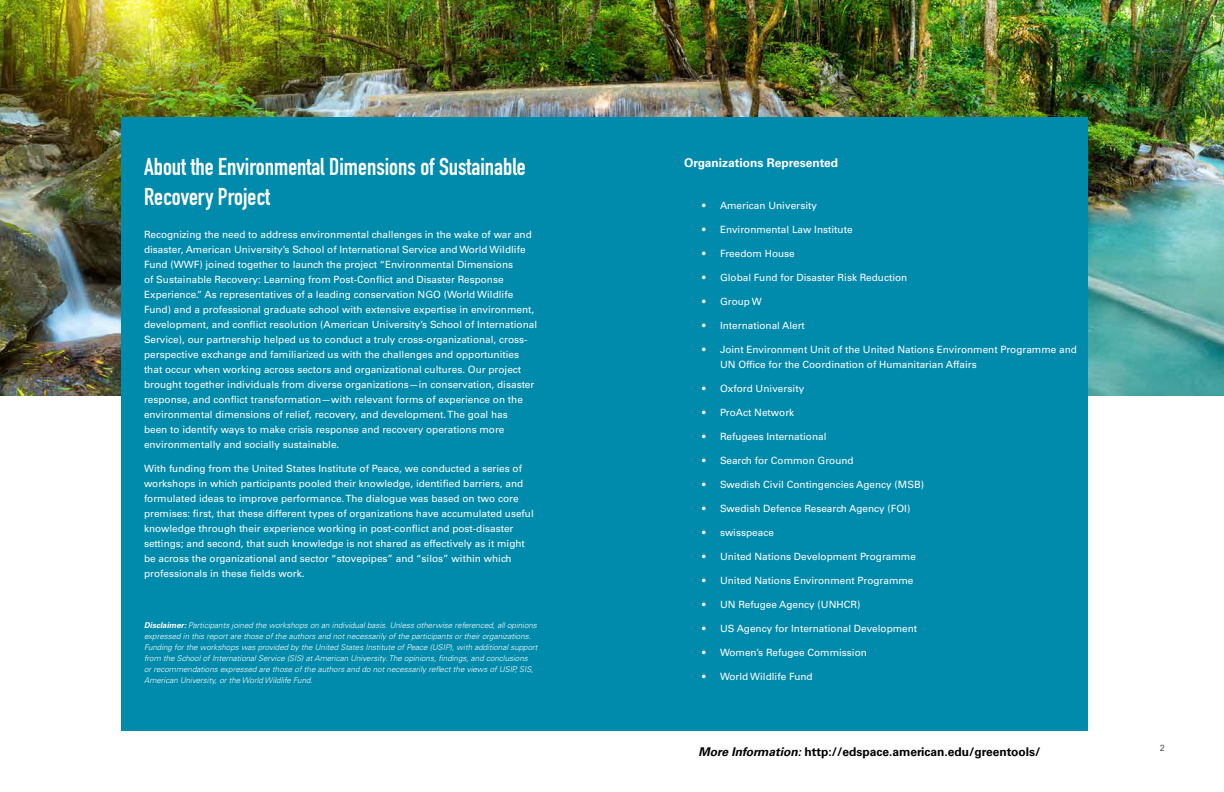
<style>
.page{position:relative;width:1224px;height:792px;background:#fff}
.page>*{position:absolute;margin:0;border:0;box-sizing:border-box;transform-origin:0 0}
.t1{font:700 24px/30px "DIN Condensed";color:#fff}
.t2{font:700 12px "Univers LT Std";color:#000}
.t3{font:700 12px "Univers LT Std";color:#fff}
.t4{font:10px/15px "Univers LT Std";color:#fff}
.t5{font:9px "Univers LT Std";color:#54565a}
.t6{font:italic 300 8px/11px "Univers LT Std";color:#fff}
.s1{font-weight:700}
.s2{font-style:italic}
</style>
<div class="page">
<img style="left:0;top:0;width:1224px;height:396px">
<div style="left:121px;top:117px;width:966px;height:613px;background:#008aab"></div>
<h1 class="t1" style="left:144px;top:152px;width:383px">About the Environmental Dimensions of Sustainable<br>Recovery Project</h1>
<p class="t4" style="left:144px;top:227px;width:395px">Recognizing the need to address environmental challenges in the wake of war and disaster, American University’s School of International Service and World Wildlife Fund (WWF) joined together to launch the project “Environmental Dimensions<br>of Sustainable Recovery: Learning from Post-Conflict and Disaster Response Experience.” As representatives of a leading conservation NGO (World Wildlife Fund) and a professional graduate school with extensive expertise in environment, development, and conflict resolution (American University’s School of International Service), our partnership helped us to conduct a truly cross-organizational, cross&shy;perspective exchange and familiarized us with the challenges and opportunities that occur when working across sectors and organizational cultures. Our project brought together individuals from diverse organizations—in conservation, disaster response, and conflict transformation—with relevant forms of experience on the environmental dimensions of relief, recovery, and development. The goal has<br>been to identify ways to make crisis response and recovery operations more environmentally and socially sustainable.</p>
<p class="t4" style="left:144px;top:461px;width:391px">With funding from the United States Institute of Peace, we conducted a series of workshops in which participants pooled their knowledge, identified barriers, and formulated ideas to improve performance. The dialogue was based on two core premises: first, that these different types of organizations have accumulated useful knowledge through their experience working in post-conflict and post-disaster settings; and second, that such knowledge is not shared as effectively as it might be across the organizational and sector “stovepipes” and “silos” within which professionals in these fields work.</p>
<p class="t6" style="left:144px;top:620px;width:395px"><span class="s1">Disclaimer:</span> Participants joined the workshops on an individual basis. Unless otherwise referenced, all opinions expressed in this report are those of the authors and not necessarily of the participants or their organizations.<br>Funding for the workshops was provided by the United States Institute of Peace (USIP), with additional support from the School of International Service (SIS) at American University. The opinions, findings, and conclusions<br>or recommendations expressed are those of the authors and do not necessarily reflect the views of USIP, SIS, American University, or the World Wildlife Fund.</p>
<p class="t3" style="left:684px;top:156px;width:156px">Organizations Represented</p>
<p class="t4" style="left:702px;top:198px;width:117px">• American University</p>
<p class="t4" style="left:702px;top:222px;width:152px">• Environmental Law Institute</p>
<p class="t4" style="left:702px;top:246px;width:94px">• Freedom House</p>
<p class="t4" style="left:702px;top:270px;width:207px">• Global Fund for Disaster Risk Reduction</p>
<p class="t4" style="left:702px;top:294px;width:61px">• Group W</p>
<p class="t4" style="left:702px;top:318px;width:104px">• International Alert</p>
<p class="t4" style="left:720px;top:342px;width:358px;text-indent:-18px">• Joint Environment Unit of the United Nations Environment Programme and<br>UN Office for the Coordination of Humanitarian Affairs</p>
<p class="t4" style="left:702px;top:381px;width:104px">• Oxford University</p>
<p class="t4" style="left:702px;top:405px;width:94px">• ProAct Network</p>
<p class="t4" style="left:702px;top:429px;width:126px">• Refugees International</p>
<p class="t4" style="left:702px;top:453px;width:153px">• Search for Common Ground</p>
<p class="t4" style="left:702px;top:477px;width:224px">• Swedish Civil Contingencies Agency (MSB)</p>
<p class="t4" style="left:702px;top:501px;width:210px">• Swedish Defence Research Agency (FOI)</p>
<p class="t4" style="left:702px;top:525px;width:73px">• swisspeace</p>
<p class="t4" style="left:702px;top:549px;width:215px">• United Nations Development Programme</p>
<p class="t4" style="left:702px;top:573px;width:213px">• United Nations Environment Programme</p>
<p class="t4" style="left:702px;top:597px;width:160px">• UN Refugee Agency (UNHCR)</p>
<p class="t4" style="left:702px;top:621px;width:217px">• US Agency for International Development</p>
<p class="t4" style="left:702px;top:645px;width:166px">• Women’s Refugee Commission</p>
<p class="t4" style="left:702px;top:669px;width:112px">• World Wildlife Fund</p>
<p class="t2" style="left:698px;top:744px;width:344px"><span class="s2">More Information:</span> http://edspace.american.edu/greentools/</p>
<p class="t5" style="left:1160px;top:742px;width:7px">2</p>
</div>
